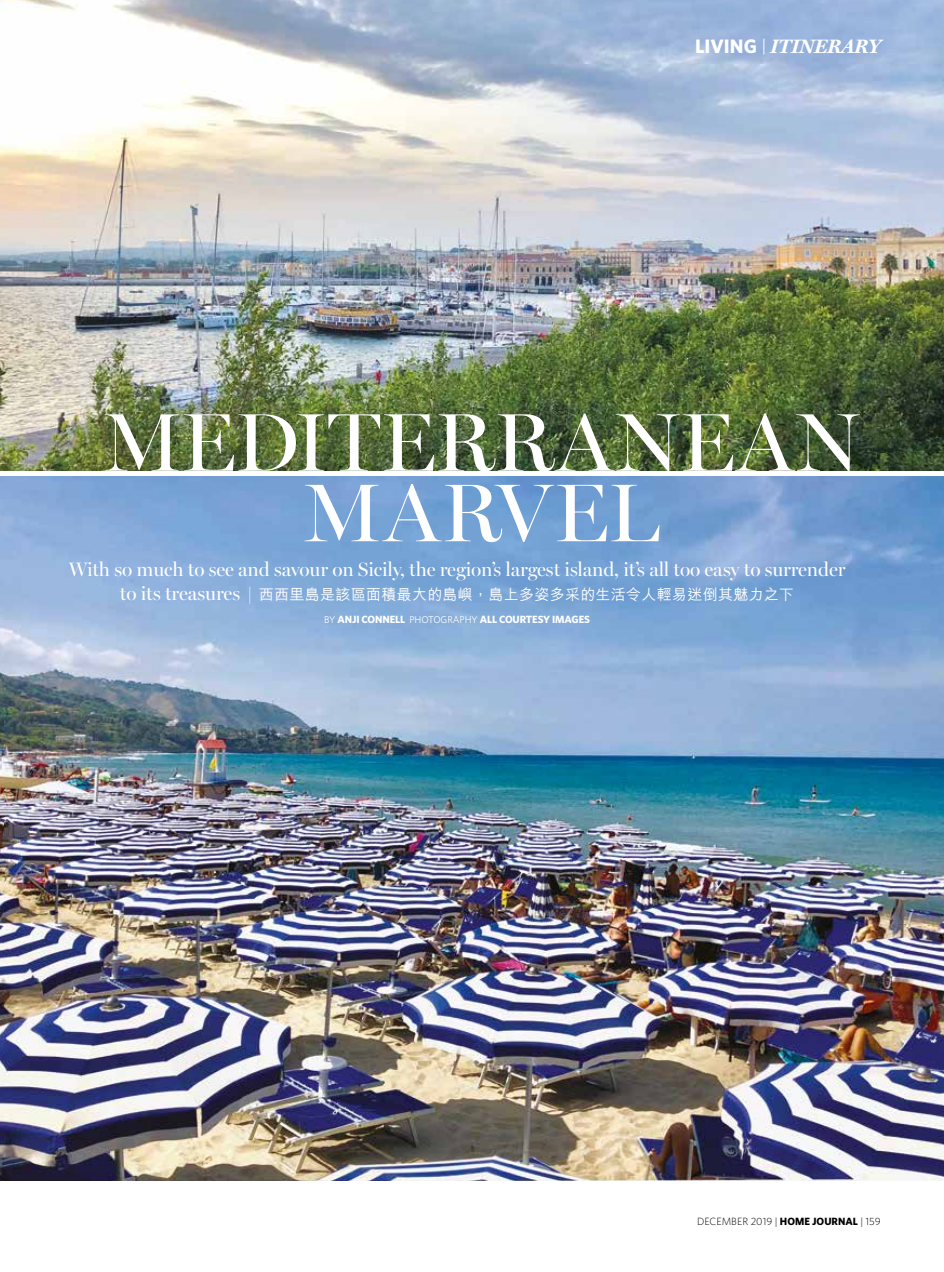
<style>
.page{position:relative;width:944px;height:1272px;background:#fff}
.page>*{position:absolute;margin:0;border:0;box-sizing:border-box;transform-origin:0 0}
.t1{font:82.5px/70.5px "Miller Banner";letter-spacing:.005em;color:#fff;text-align:center}
.t2{font:19.5px "Miller Banner";letter-spacing:-.01em;color:#fff}
.t3{font:italic 700 19.5px "Miller Text";color:#fff}
.t4{font:500 15px "M Hei";letter-spacing:.02em;color:#fff}
.t5{font:10.5px "Whitney Bold SC";letter-spacing:-.01em;color:#fff}
.t6{font:300 10.5px "Whitney";color:#000}
.s1{font-family:"Whitney";font-style:normal}
.s2{font-size:16.5px}
.s3{font-family:"Miller Banner";font-weight:400;font-size:19.5px}
.s4{font-family:"Miller Banner";font-weight:400;font-size:17.85px}
.s5{font-family:"Whitney Book SC";font-size:9.9px}
.s6{font-weight:700}
</style>
<div class="page">
<img style="left:0;top:476px;width:944px;height:704px">
<img style="left:0;top:0;width:944px;height:470px">
<p class="t3" style="left:695px;top:34px;width:187px"><span class="s1">LIVING</span> <span class="s2">|</span> ITINERARY</p>
<h1 class="t1" style="left:103px;top:406px;width:758px">MEDITERRANEAN<br>MARVEL</h1>
<p class="t2" style="left:69px;top:558px;width:778px">With so much to see and savour on Sicily, the region’s largest island, it’s all too easy to surrender</p>
<p class="t4" style="left:120px;top:587px;width:676px"><span class="s3">to its treasures</span> <span class="s4">|</span> 西西里島是該區面積最大的島嶼，島上多姿多采的生活令人輕易迷倒其魅力之下</p>
<p class="t5" style="left:324px;top:613px;width:267px"><span class="s5">BY</span> ANJI CONNELL <span class="s5">PHOTOGRAPHY</span> ALL COURTESY IMAGES</p>
<p class="t6" style="left:697px;top:1215px;width:185px">DECEMBER 2019 | <span class="s6">HO≤E JOURNAL</span> | 159</p>
</div>
